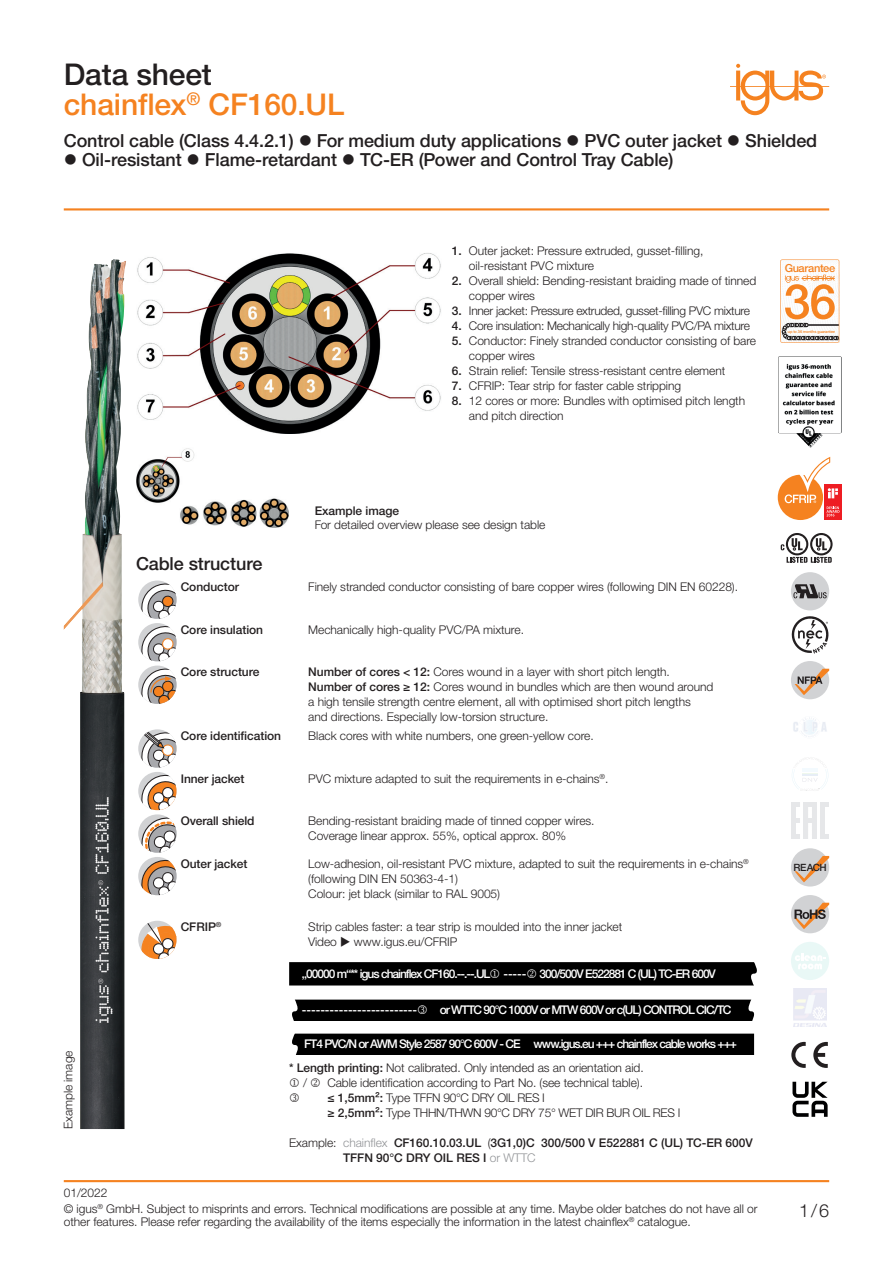
<style>
.page{position:relative;width:893px;height:1263px;background:#fff}
.page>*{position:absolute;margin:0;border:0;box-sizing:border-box;transform-origin:0 0}
.t1{font:500 30px "Helvetica Neue LTW1 G";letter-spacing:-.005em;color:#f58220}
.t2{font:500 30px "Helvetica Neue LTW1 G";letter-spacing:-.005em;color:#231f20}
.t3{font:500 18px "Helvetica Neue LTW1 G";letter-spacing:-.005em;color:#231f20}
.t4{font:300 18px "Helvetica Neue LTW1 G";color:#231f20}
.t5{font:300 12px/15px "Helvetica Neue LTW1 G";letter-spacing:-.005em;color:#231f20}
.t6{font:500 12px/23.4px "Helvetica Neue LTW1 G";letter-spacing:-.085em;color:#fff}
.t7{font:500 12px/15px "Helvetica Neue LTW1 G";letter-spacing:-.005em;color:#231f20}
.t8{font:300 12px/15px "Helvetica Neue LTW1 G";letter-spacing:-.025em;color:#231f20}
.t9{font:500 11.1px "Helvetica Neue LTW1 G";letter-spacing:-.03em;color:#f58220}
.t10{font:500 10.05px "Helvetica Neue LTW1 G";letter-spacing:-.05em;color:#231f20}
.t11{font:500 3.9px "Helvetica Neue LTW1 G";letter-spacing:-.02em;color:#f58220}
.s1{font-weight:500}
.s2{color:#231f20}
.s3{font-weight:300;color:#231f20}
.s4{font-weight:300}
.s5{font-weight:300;color:#939598}
</style>
<div class="page">
<svg style="left:730px;top:64px;width:99px;height:51px"></svg>
<hr style="left:64px;top:208px;width:765px;height:2px;background:#f58220">
<hr style="left:64px;top:1180px;width:765px;height:2px;background:#f58220">
<img style="left:64px;top:260px;width:62px;height:869px">
<img style="left:778px;top:356px;width:63px;height:92px">
<img style="left:794px;top:989px;width:32px;height:38px">
<div style="left:791px;top:895px;width:38px;height:38px;background:#d1d2d4;border-radius:50%"></div>
<svg style="left:794px;top:903px;width:35px;height:26px"></svg>
<div style="left:791px;top:661px;width:38px;height:38px;background:#d1d2d4;border-radius:50%"></div>
<svg style="left:795px;top:669px;width:34px;height:26px"></svg>
<div style="left:791px;top:942px;width:38px;height:38px;background:#e9f8f6;border-radius:50%"></div>
<svg style="left:795px;top:953px;width:31px;height:16px"></svg>
<svg style="left:793px;top:717px;width:34px;height:20px"></svg>
<svg style="left:792px;top:758px;width:36px;height:33px"></svg>
<svg style="left:813px;top:1042px;width:15px;height:26px"></svg>
<svg style="left:791px;top:1042px;width:15px;height:26px"></svg>
<svg style="left:792px;top:802px;width:36px;height:37px"></svg>
<div style="left:791px;top:848px;width:38px;height:38px;background:#d1d2d4;border-radius:50%"></div>
<svg style="left:795px;top:856px;width:34px;height:26px"></svg>
<svg style="left:780px;top:259px;width:59px;height:84px"></svg>
<div style="left:824px;top:485px;width:17px;height:17px;background:#ee1d23"></div>
<svg style="left:839px;top:503px;width:2px;height:17px"></svg>
<svg style="left:778px;top:457px;width:61px;height:63px"></svg>
<div style="left:791px;top:572px;width:38px;height:38px;background:#d1d2d4;border-radius:50%"></div>
<svg style="left:793px;top:584px;width:34px;height:14px"></svg>
<svg style="left:791px;top:616px;width:38px;height:38px"></svg>
<svg style="left:810px;top:533px;width:23px;height:22px"></svg>
<svg style="left:812px;top:535px;width:18px;height:18px"></svg>
<svg style="left:816px;top:538px;width:11px;height:12px"></svg>
<svg style="left:787px;top:557px;width:45px;height:6px"></svg>
<svg style="left:786px;top:533px;width:22px;height:22px"></svg>
<svg style="left:788px;top:535px;width:18px;height:18px"></svg>
<svg style="left:792px;top:538px;width:11px;height:12px"></svg>
<svg style="left:781px;top:544px;width:3px;height:6px"></svg>
<svg style="left:792px;top:1082px;width:36px;height:35px"></svg>
<svg style="left:138px;top:580px;width:38px;height:39px"></svg>
<svg style="left:139px;top:581px;width:37px;height:123px"></svg>
<svg style="left:138px;top:729px;width:38px;height:38px"></svg>
<svg style="left:139px;top:730px;width:37px;height:37px"></svg>
<svg style="left:138px;top:772px;width:38px;height:38px"></svg>
<svg style="left:139px;top:773px;width:37px;height:122px"></svg>
<svg style="left:139px;top:921px;width:37px;height:38px"></svg>
<div style="left:292px;top:999px;width:463px;height:21px;background:#000"></div>
<div style="left:292px;top:1033px;width:462px;height:21px;background:#000"></div>
<img style="left:137px;top:253px;width:304px;height:181px">
<img style="left:136px;top:448px;width:153px;height:79px">
<div style="left:289px;top:962px;width:468px;height:23px;background:#000"></div>
<h1 class="t2" style="left:64px;top:56px;width:150px">Data sheet</h1>
<h1 class="t1" style="left:64px;top:86px;width:282px">chainflex<sup>®</sup> CF160.UL</h1>
<h2 class="t3" style="left:64px;top:129px;width:755px">Control cable (Class 4.4.2.1) ● For medium duty applications ● PVC outer jacket ● Shielded</h2>
<h2 class="t3" style="left:64px;top:149px;width:611px">● Oil-resistant ● Flame-retardant ● TC-ER (Power and Control Tray Cable)</h2>
<p class="t5" style="left:469px;top:243px;width:236px;text-indent:-17px"><span class="s1">1.</span> Outer jacket: Pressure extruded, gusset-filling, oil-resistant PVC mixture</p>
<p class="t5" style="left:469px;top:273px;width:289px;text-indent:-17px"><span class="s1">2.</span> Overall shield: Bending-resistant braiding made of tinned copper wires</p>
<p class="t8" style="left:452px;top:303px;width:300px"><span class="s1">3.</span> Inner jacket: Pressure extruded, gusset-filling PVC mixture</p>
<p class="t8" style="left:452px;top:318px;width:300px"><span class="s1">4.</span> Core insulation: Mechanically high-quality PVC/PA mixture</p>
<p class="t5" style="left:469px;top:333px;width:289px;text-indent:-17px"><span class="s1">5.</span> Conductor: Finely stranded conductor consisting of bare copper wires</p>
<p class="t5" style="left:452px;top:363px;width:275px"><span class="s1">6.</span> Strain relief: Tensile stress-resistant centre element</p>
<p class="t5" style="left:452px;top:378px;width:231px"><span class="s1">7.</span> CFRIP: Tear strip for faster cable stripping</p>
<p class="t5" style="left:469px;top:393px;width:278px;text-indent:-17px"><span class="s1">8.</span> 12 cores or more: Bundles with optimised pitch length and pitch direction</p>
<p class="t9" style="left:785px;top:262px;width:52px">Guarantee</p>
<p class="t11" style="left:788px;top:329px;width:49px">up to 36 months guarantee</p>
<p class="t5" style="left:61px;top:1129px;width:80px;rotate:-90deg">Example image</p>
<p class="t5" style="left:64px;top:1185px;width:45px">01/2022</p>
<p class="t7" style="left:315px;top:503px;width:86px">Example image</p>
<p class="t5" style="left:315px;top:517px;width:232px">For detailed overview please see design table</p>
<h2 class="t3" style="left:136px;top:553px;width:128px">Cable structure</h2>
<p class="t7" style="left:181px;top:579px;width:60px">Conductor</p>
<p class="t5" style="left:308px;top:579px;width:431px">Finely stranded conductor consisting of bare copper wires (following DIN EN 60228).</p>
<p class="t7" style="left:181px;top:622px;width:84px">Core insulation</p>
<p class="t5" style="left:308px;top:622px;width:217px">Mechanically high-quality PVC/PA mixture.</p>
<p class="t7" style="left:181px;top:664px;width:80px">Core structure</p>
<p class="t5" style="left:308px;top:664px;width:407px"><span class="s1">Number of cores &lt; 12:</span> Cores wound in a layer with short pitch length.<br><span class="s1">Number of cores ≥ 12:</span> Cores wound in bundles which are then wound around a high tensile strength centre element, all with optimised short pitch lengths<br>and directions. Especially low-torsion structure.</p>
<p class="t7" style="left:181px;top:728px;width:102px">Core identification</p>
<p class="t5" style="left:308px;top:728px;width:287px">Black cores with white numbers, one green-yellow core.</p>
<p class="t7" style="left:181px;top:771px;width:65px">Inner jacket</p>
<p class="t5" style="left:308px;top:771px;width:302px">PVC mixture adapted to suit the requirements in e-chains<sup>®</sup>.</p>
<p class="t7" style="left:181px;top:813px;width:75px">Overall shield</p>
<p class="t5" style="left:308px;top:813px;width:288px">Bending-resistant braiding made of tinned copper wires.<br>Coverage linear approx. 55%, optical approx. 80%</p>
<p class="t7" style="left:181px;top:856px;width:68px">Outer jacket</p>
<p class="t5" style="left:308px;top:856px;width:442px">Low-adhesion, oil-resistant PVC mixture, adapted to suit the requirements in e-chains<sup>® </sup>(following DIN EN 50363-4-1)<br>Colour: jet black (similar to RAL 9005)</p>
<p class="t7" style="left:181px;top:919px;width:42px">CFRIP<sup>®</sup></p>
<p class="t5" style="left:308px;top:919px;width:315px">Strip cables faster: a tear strip is moulded into the inner jacket<br>Video ◆ www.igus.eu/CFRIP</p>
<p class="t6" style="left:302px;top:962px;width:416px">„00000 m“** igus chainflex CF160.--.--.UL ----- 300/500V E522881 C (UL) TC-ER 600V</p>
<p class="t6" style="left:302px;top:998px;width:431px">-------------------------● or WTTC 90°C 1000V or MTW 600V or c(UL) CONTROL CIC/TC</p>
<p class="t6" style="left:289px;top:1032px;width:449px;text-indent:15px">FT4 PVC/N or AWM Style 2587 90°C 600V - CE www.igus.eu +++ chainflex cable works +++ <span class="s2">* Length printing:</span> <span class="s3">Not calibrated. Only intended as an orientation aid.</span></p>
<p class="t5" style="left:303px;top:1075px;width:5px">/</p>
<p class="t5" style="left:327px;top:1075px;width:317px">Cable identification according to Part No. (see technical table).</p>
<p class="t8" style="left:327px;top:1090px;width:354px;text-indent:-38px">● <span class="s1">≤ 1,5mm²:</span> Type TFFN 90°C DRY OIL RES I<br><span class="s1">≥ 2,5mm²:</span> Type THHN/THWN 90°C DRY 75° WET DIR BUR OIL RES I</p>
<p class="t7" style="left:343px;top:1135px;width:411px;text-indent:-54px"><span class="s4">Example:</span> <span class="s5">chainflex</span> CF160.10.03.UL <span class="s4">(</span>3G1,0)C 300/500 V E522881 C (UL) TC-ER 600V<br>TFFN 90°C DRY OIL RES I <span class="s5">or WTTC</span></p>
<p class="t5" style="left:64px;top:1202px;width:695px;line-height:12.8px">© igus<sup>®</sup> GmbH. Subject to misprints and errors. Technical modifications are possible at any time. Maybe older batches do not have all or other features. Please refer regarding the availability of the items especially the information in the latest chainflex<sup>®</sup> catalogue.</p>
<p class="t10" style="left:794px;top:861px;width:34px">REACH</p>
<h2 class="t4" style="left:799px;top:1200px;width:32px">1/6</h2>
</div>
